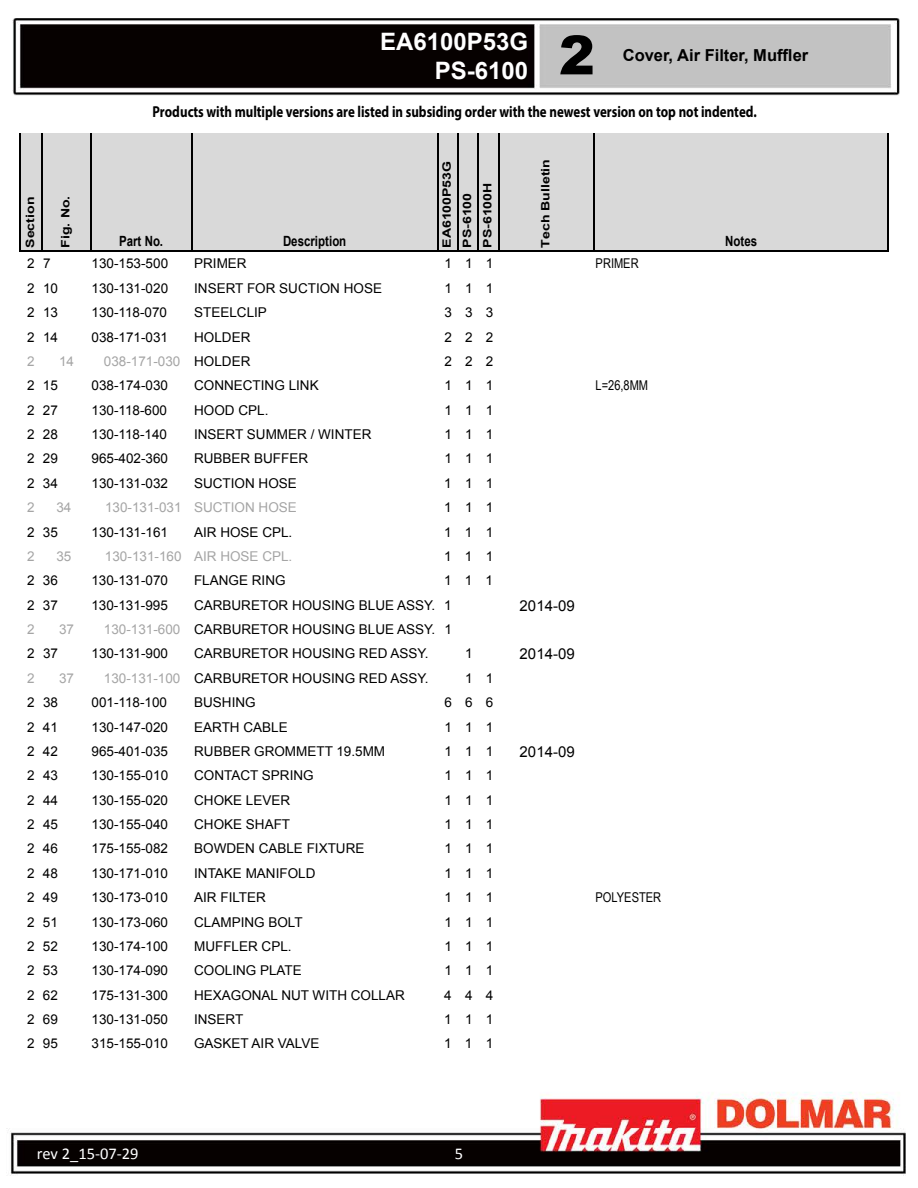
<style>
.page{position:relative;width:918px;height:1188px;background:#fff}
.page>*{position:absolute;margin:0;border:0;box-sizing:border-box;transform-origin:0 0}
.t1{font:900 54px "Arial";color:#000}
.t2{font:700 24px/28.8px "Arial";color:#fff;text-align:right}
.t3{font:700 16.5px "Arial";color:#000}
.t4{font:16.5px "Calibri";color:#fff}
.t5{font:700 15.9px "Myriad Pro";letter-spacing:-.005em;color:#000;scale:.82 1}
.t6{font:15px "Arial";color:#000}
.t7{font:700 14.1px "Arial";color:#000;scale:.82 1}
.t8{font:13.5px "Arial";color:#000}
.t9{font:13.5px "Arial";color:#a5a5a5}
.t10{font:13.5px "Arial Narrow";color:#000}
.t11{font:700 11.55px/20.2px "Arial";color:#000;scale:1.23 1}
.s1{color:#000}
.s2{color:#a5a5a5}
</style>
<div class="page">
<img style="left:6px;top:18px;width:900px;height:1158px">
<div style="left:21px;top:133px;width:867px;height:118px;background:#d9d9d9"></div>
<hr style="left:19px;top:133px;width:1px;height:119px;background:#000">
<hr style="left:41px;top:133px;width:2px;height:119px;background:#000">
<hr style="left:90px;top:133px;width:1px;height:119px;background:#000">
<hr style="left:191px;top:133px;width:1px;height:119px;background:#000">
<hr style="left:437px;top:133px;width:1px;height:119px;background:#000">
<hr style="left:457px;top:133px;width:2px;height:119px;background:#000">
<hr style="left:478px;top:133px;width:1px;height:119px;background:#000">
<hr style="left:498px;top:133px;width:1px;height:119px;background:#000">
<hr style="left:594px;top:133px;width:1px;height:119px;background:#000">
<hr style="left:887px;top:133px;width:2px;height:119px;background:#000">
<hr style="left:20px;top:250px;width:869px;height:2px;background:#000">
<h2 class="t2" style="left:380px;top:28px;width:150px">EA6100P53G<br>PS-6100</h2>
<h1 class="t1" style="left:559px;top:16px;width:38px">2</h1>
<p class="t3" style="left:623px;top:44px;width:187px">Cover, Air Filter, Muffler</p>
<p class="t11" style="left:20px;top:248px;width:43px;rotate:-90deg">Section</p>
<p class="t11" style="left:56px;top:248px;width:44px;rotate:-90deg">Fig. No.</p>
<p class="t5" style="left:152px;top:102px;width:739px">Products with multiple versions are listed in subsiding order with the newest version on top not indented.</p>
<p class="t7" style="left:119px;top:232px;width:55px">Part No.</p>
<p class="t7" style="left:283px;top:232px;width:79px">Description</p>
<p class="t11" style="left:437px;top:248px;width:72px;rotate:-90deg">EA6100P53G<br>PS-6100<br>PS-6100H</p>
<p class="t11" style="left:536px;top:248px;width:74px;rotate:-90deg">Tech Bulletin</p>
<p class="t7" style="left:725px;top:232px;width:40px">Notes</p>
<p class="t8" style="left:27px;top:255px;width:25px">2 7</p>
<p class="t8" style="left:92px;top:255px;width:78px">130-153-500</p>
<p class="t8" style="left:194px;top:255px;width:54px">PRIMER</p>
<p class="t8" style="left:444px;top:255px;width:50px">111</p>
<p class="t10" style="left:596px;top:254px;width:45px">PRIMER</p>
<p class="t8" style="left:27px;top:279px;width:32px">2 10</p>
<p class="t8" style="left:92px;top:279px;width:78px">130-131-020</p>
<p class="t8" style="left:194px;top:279px;width:189px">INSERT FOR SUCTION HOSE</p>
<p class="t8" style="left:444px;top:279px;width:50px">111</p>
<p class="t8" style="left:27px;top:304px;width:32px">2 13</p>
<p class="t8" style="left:92px;top:304px;width:77px">130-118-070</p>
<p class="t8" style="left:194px;top:304px;width:74px">STEELCLIP</p>
<p class="t8" style="left:444px;top:304px;width:50px">333</p>
<p class="t8" style="left:27px;top:328px;width:32px">2 14</p>
<p class="t8" style="left:92px;top:328px;width:78px">038-171-031</p>
<p class="t8" style="left:194px;top:328px;width:58px">HOLDER</p>
<p class="t8" style="left:444px;top:328px;width:50px">222</p>
<p class="t9" style="left:27px;top:352px;width:9px">2</p>
<p class="t9" style="left:59px;top:352px;width:17px">14</p>
<p class="t9" style="left:104px;top:352px;width:148px">038-171-030 <span class="s1">HOLDER</span></p>
<p class="t8" style="left:444px;top:352px;width:50px">222</p>
<p class="t8" style="left:27px;top:377px;width:32px">2 15</p>
<p class="t8" style="left:92px;top:377px;width:78px">038-174-030</p>
<p class="t8" style="left:194px;top:377px;width:126px">CONNECTING LINK</p>
<p class="t8" style="left:444px;top:377px;width:50px">111</p>
<p class="t10" style="left:596px;top:376px;width:54px">L=26,8MM</p>
<p class="t8" style="left:27px;top:401px;width:32px">2 27</p>
<p class="t8" style="left:92px;top:401px;width:77px">130-118-600</p>
<p class="t8" style="left:194px;top:401px;width:76px">HOOD CPL.</p>
<p class="t8" style="left:444px;top:401px;width:50px">111</p>
<p class="t8" style="left:27px;top:425px;width:32px">2 28</p>
<p class="t8" style="left:92px;top:425px;width:77px">130-118-140</p>
<p class="t8" style="left:194px;top:425px;width:179px">INSERT SUMMER / WINTER</p>
<p class="t8" style="left:444px;top:425px;width:50px">111</p>
<p class="t8" style="left:27px;top:450px;width:32px">2 29</p>
<p class="t8" style="left:92px;top:450px;width:78px">965-402-360</p>
<p class="t8" style="left:194px;top:450px;width:116px">RUBBER BUFFER</p>
<p class="t8" style="left:444px;top:450px;width:50px">111</p>
<p class="t8" style="left:27px;top:474px;width:32px">2 34</p>
<p class="t8" style="left:92px;top:474px;width:78px">130-131-032</p>
<p class="t8" style="left:194px;top:474px;width:104px">SUCTION HOSE</p>
<p class="t8" style="left:444px;top:474px;width:50px">111</p>
<p class="t9" style="left:27px;top:499px;width:9px">2</p>
<p class="t9" style="left:56px;top:499px;width:17px">34</p>
<p class="t9" style="left:105px;top:499px;width:193px">130-131-031 SUCTION HOSE</p>
<p class="t8" style="left:444px;top:499px;width:50px">111</p>
<p class="t8" style="left:27px;top:523px;width:32px">2 35</p>
<p class="t8" style="left:91px;top:523px;width:78px">130-131-161</p>
<p class="t8" style="left:194px;top:523px;width:100px">AIR HOSE CPL.</p>
<p class="t8" style="left:444px;top:523px;width:50px">111</p>
<p class="t9" style="left:27px;top:547px;width:9px">2</p>
<p class="t9" style="left:56px;top:547px;width:17px">35</p>
<p class="t9" style="left:105px;top:547px;width:189px">130-131-160 AIR HOSE CPL.</p>
<p class="t8" style="left:444px;top:547px;width:50px">111</p>
<p class="t8" style="left:27px;top:572px;width:32px">2 36</p>
<p class="t8" style="left:91px;top:572px;width:78px">130-131-070</p>
<p class="t8" style="left:194px;top:572px;width:93px">FLANGE RING</p>
<p class="t8" style="left:444px;top:572px;width:50px">111</p>
<p class="t8" style="left:27px;top:596px;width:32px">2 37</p>
<p class="t8" style="left:91px;top:596px;width:78px">130-131-995</p>
<p class="t8" style="left:194px;top:596px;width:259px">CARBURETOR HOUSING BLUE ASSY. 1</p>
<p class="t6" style="left:520px;top:596px;width:57px">2014-09</p>
<p class="t9" style="left:27px;top:620px;width:9px">2</p>
<p class="t9" style="left:59px;top:620px;width:17px">37</p>
<p class="t8" style="left:104px;top:620px;width:350px"><span class="s2">130-131-600</span> CARBURETOR HOUSING BLUE ASSY. 1</p>
<p class="t8" style="left:27px;top:645px;width:32px">2 37</p>
<p class="t8" style="left:92px;top:645px;width:78px">130-131-900</p>
<p class="t8" style="left:194px;top:645px;width:236px">CARBURETOR HOUSING RED ASSY.</p>
<p class="t8" style="left:465px;top:645px;width:9px">1</p>
<p class="t6" style="left:520px;top:644px;width:57px">2014-09</p>
<p class="t9" style="left:27px;top:669px;width:9px">2</p>
<p class="t9" style="left:59px;top:669px;width:17px">37</p>
<p class="t8" style="left:104px;top:669px;width:326px"><span class="s2">130-131-100</span> CARBURETOR HOUSING RED ASSY.</p>
<p class="t8" style="left:465px;top:669px;width:30px">1 1</p>
<p class="t8" style="left:27px;top:694px;width:32px">2 38</p>
<p class="t8" style="left:92px;top:694px;width:77px">001-118-100</p>
<p class="t8" style="left:194px;top:694px;width:63px">BUSHING</p>
<p class="t8" style="left:444px;top:694px;width:50px">666</p>
<p class="t8" style="left:27px;top:718px;width:32px">2 41</p>
<p class="t8" style="left:92px;top:718px;width:78px">130-147-020</p>
<p class="t8" style="left:194px;top:718px;width:95px">EARTH CABLE</p>
<p class="t8" style="left:444px;top:718px;width:50px">111</p>
<p class="t8" style="left:27px;top:742px;width:32px">2 42</p>
<p class="t8" style="left:92px;top:742px;width:78px">965-401-035</p>
<p class="t8" style="left:194px;top:742px;width:193px">RUBBER GROMMETT 19.5MM</p>
<p class="t8" style="left:444px;top:742px;width:50px">111</p>
<p class="t6" style="left:520px;top:742px;width:57px">2014-09</p>
<p class="t8" style="left:27px;top:767px;width:32px">2 43</p>
<p class="t8" style="left:92px;top:767px;width:78px">130-155-010</p>
<p class="t8" style="left:194px;top:767px;width:121px">CONTACT SPRING</p>
<p class="t8" style="left:444px;top:767px;width:50px">111</p>
<p class="t8" style="left:27px;top:791px;width:32px">2 44</p>
<p class="t8" style="left:92px;top:791px;width:78px">130-155-020</p>
<p class="t8" style="left:194px;top:791px;width:98px">CHOKE LEVER</p>
<p class="t8" style="left:444px;top:791px;width:50px">111</p>
<p class="t8" style="left:27px;top:815px;width:32px">2 45</p>
<p class="t8" style="left:92px;top:815px;width:78px">130-155-040</p>
<p class="t8" style="left:194px;top:815px;width:98px">CHOKE SHAFT</p>
<p class="t8" style="left:444px;top:815px;width:50px">111</p>
<p class="t8" style="left:27px;top:840px;width:32px">2 46</p>
<p class="t8" style="left:92px;top:840px;width:78px">175-155-082</p>
<p class="t8" style="left:194px;top:840px;width:172px">BOWDEN CABLE FIXTURE</p>
<p class="t8" style="left:444px;top:840px;width:50px">111</p>
<p class="t8" style="left:27px;top:864px;width:32px">2 48</p>
<p class="t8" style="left:92px;top:864px;width:78px">130-171-010</p>
<p class="t8" style="left:194px;top:864px;width:123px">INTAKE MANIFOLD</p>
<p class="t8" style="left:444px;top:864px;width:50px">111</p>
<p class="t8" style="left:27px;top:889px;width:32px">2 49</p>
<p class="t8" style="left:92px;top:889px;width:78px">130-173-010</p>
<p class="t8" style="left:194px;top:889px;width:73px">AIR FILTER</p>
<p class="t8" style="left:444px;top:889px;width:50px">111</p>
<p class="t10" style="left:596px;top:888px;width:67px">POLYESTER</p>
<p class="t8" style="left:27px;top:913px;width:32px">2 51</p>
<p class="t8" style="left:92px;top:913px;width:78px">130-173-060</p>
<p class="t8" style="left:194px;top:913px;width:110px">CLAMPING BOLT</p>
<p class="t8" style="left:444px;top:913px;width:50px">111</p>
<p class="t8" style="left:27px;top:937px;width:32px">2 52</p>
<p class="t8" style="left:92px;top:937px;width:78px">130-174-100</p>
<p class="t8" style="left:194px;top:937px;width:99px">MUFFLER CPL.</p>
<p class="t8" style="left:444px;top:937px;width:50px">111</p>
<p class="t8" style="left:27px;top:962px;width:32px">2 53</p>
<p class="t8" style="left:92px;top:962px;width:78px">130-174-090</p>
<p class="t8" style="left:194px;top:962px;width:109px">COOLING PLATE</p>
<p class="t8" style="left:444px;top:962px;width:50px">111</p>
<p class="t8" style="left:27px;top:986px;width:32px">2 62</p>
<p class="t8" style="left:92px;top:986px;width:78px">175-131-300</p>
<p class="t8" style="left:194px;top:986px;width:212px">HEXAGONAL NUT WITH COLLAR</p>
<p class="t8" style="left:444px;top:986px;width:50px">444</p>
<p class="t8" style="left:27px;top:1011px;width:32px">2 69</p>
<p class="t8" style="left:92px;top:1011px;width:78px">130-131-050</p>
<p class="t8" style="left:194px;top:1011px;width:51px">INSERT</p>
<p class="t8" style="left:444px;top:1011px;width:50px">111</p>
<p class="t8" style="left:27px;top:1035px;width:32px">2 95</p>
<p class="t8" style="left:91px;top:1035px;width:78px">315-155-010</p>
<p class="t8" style="left:194px;top:1035px;width:127px">GASKET AIR VALVE</p>
<p class="t8" style="left:444px;top:1035px;width:50px">111</p>
<p class="t4" style="left:37px;top:1143px;width:103px">rev 2_15-07-29</p>
<p class="t4" style="left:455px;top:1143px;width:10px">5</p>
</div>
